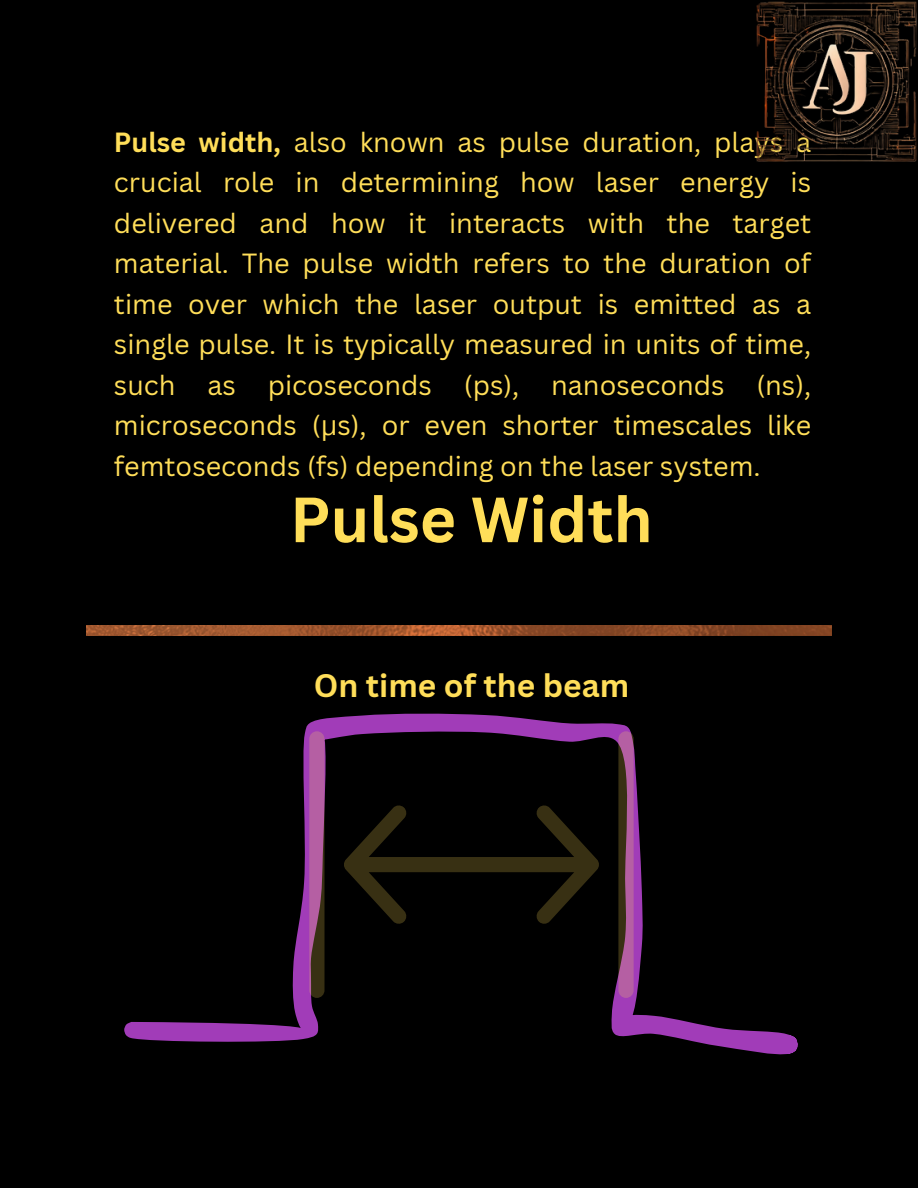
<style>
.page{position:relative;width:918px;height:1188px;background:#000}
.page>*{position:absolute;margin:0;border:0;box-sizing:border-box;transform-origin:0 0}
.t1{font:700 62.4px "Canva Sans";color:#ffde59}
.t2{font:700 31.65px "Canva Sans";color:#ffde59}
.t3{font:27px/40.5px "Canva Sans";color:#ffde59;text-align:justify}
.s1{font-weight:700}
</style>
<div class="page">
<svg style="left:124px;top:713px;width:674px;height:342px"></svg>
<img style="left:87px;top:626px;width:744px;height:10px">
<svg style="left:309px;top:731px;width:325px;height:267px"></svg>
<img style="left:756px;top:1px;width:161px;height:161px">
<p class="t3" style="left:114px;top:121px;width:699px"><span class="s1">Pulse width,</span> also known as pulse duration, plays a crucial role in determining how laser energy is delivered and how it interacts with the target material. The pulse width refers to the duration of time over which the laser output is emitted as a single pulse. It is typically measured in units of time, such as picoseconds (ps), nanoseconds (ns), microseconds (μs), or even shorter timescales like femtoseconds (fs) depending on the laser system.</p>
<p class="t1" style="left:290px;top:476px;width:364px">Pulse Width</p>
<p class="t2" style="left:314px;top:663px;width:317px">On time of the beam</p>
</div>
